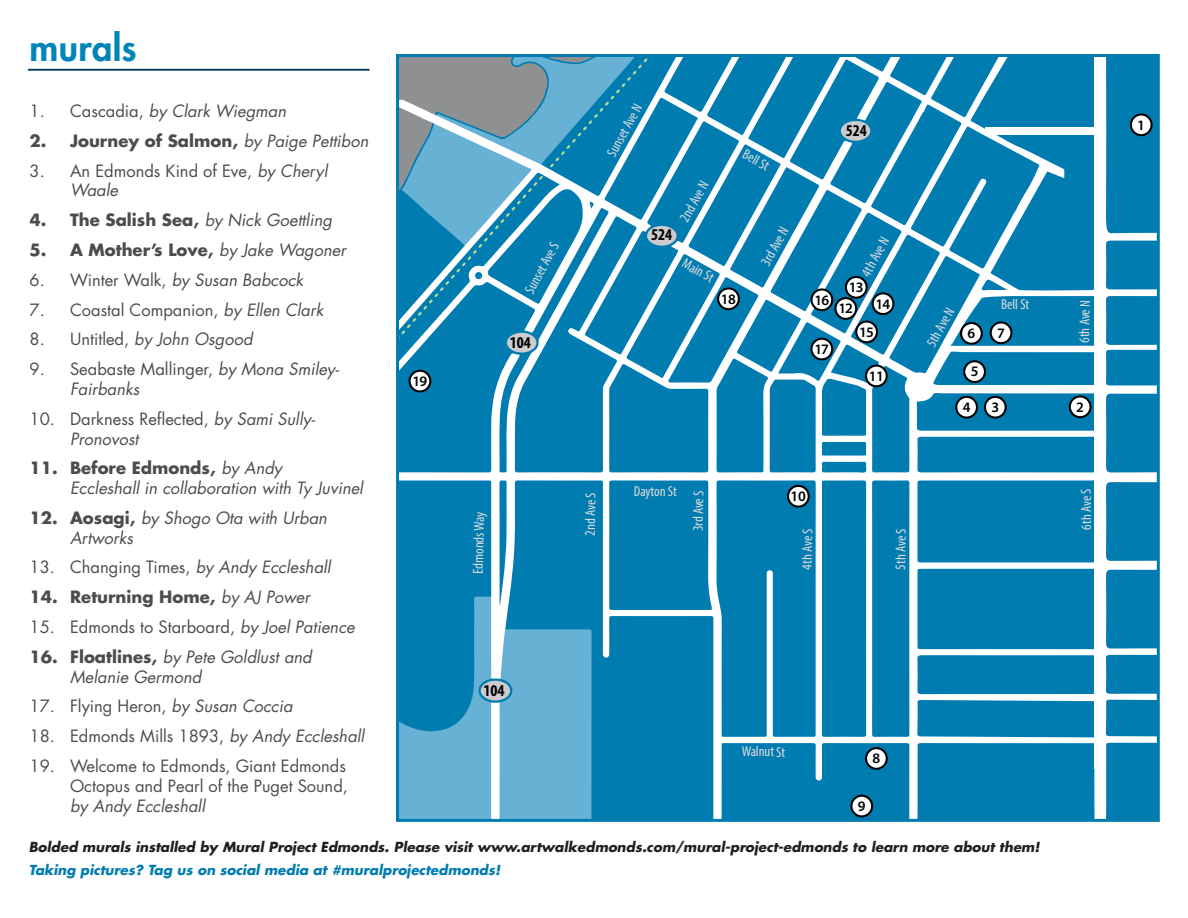
<style>
.page{position:relative;width:1188px;height:918px;background:#fff}
.page>*{position:absolute;margin:0;border:0;box-sizing:border-box;transform-origin:0 0}
.t1{font:800 36px "Futura Std";letter-spacing:.01em;color:#0085b8}
.t2{font:16.5px/19.8px "Futura Std";color:#4b4c4d}
.t3{font:italic 16.5px/19.8px "Futura Std";color:#4b4c4d}
.t4{font:700 16.5px "Futura Std";color:#4b4c4d}
.t5{font:700 condensed 16.5px "Myriad Pro";color:#000}
.t6{font:condensed 14.55px "Myriad Pro";letter-spacing:-.005em;color:#dedcdd}
.t7{font:600 14.55px "Myriad Pro";letter-spacing:-.05em;color:#000}
.t8{font:italic 700 13.5px "Futura Std";color:#231f20}
.t9{font:italic 700 13.5px "Futura Std";color:#007cb1}
.s1{font-style:normal}
.s2{font-weight:400;font-style:italic}
.s3{font-style:italic}
.s4{font-weight:700;font-style:normal}
</style>
<div class="page">
<svg style="left:592px;top:480px;width:121px;height:338px;background:#1385b6"></svg>
<div style="left:721px;top:743px;width:188px;height:75px;background:#007cb1"></div>
<div style="left:917px;top:480px;width:177px;height:82px;background:#007cb1"></div>
<div style="left:917px;top:569px;width:177px;height:80px;background:#007cb1"></div>
<div style="left:917px;top:743px;width:177px;height:75px;background:#007cb1"></div>
<div style="left:917px;top:655px;width:177px;height:39px;background:#007cb1"></div>
<div style="left:917px;top:700px;width:177px;height:37px;background:#007cb1"></div>
<svg style="left:609px;top:480px;width:207px;height:257px;background:#1386b6"></svg>
<div style="left:822px;top:480px;width:44px;height:257px;background:#007cb1"></div>
<div style="left:872px;top:480px;width:37px;height:257px;background:#007cb1"></div>
<svg style="left:400px;top:480px;width:192px;height:338px;background:#439ec6"></svg>
<svg style="left:865px;top:747px;width:23px;height:23px"></svg>
<div style="left:788px;top:486px;width:21px;height:21px;background:#fff;border-radius:50%"></div>
<div style="left:787px;top:485px;width:23px;height:23px;border:2px solid #000;border-radius:50%"></div>
<div style="left:850px;top:795px;width:23px;height:22px;background:#fff;border:2px solid #000;border-radius:50%"></div>
<svg style="left:400px;top:58px;width:756px;height:415px"></svg>
<div style="left:1106px;top:482px;width:50px;height:79px;background:#007cb1"></div>
<div style="left:1106px;top:570px;width:50px;height:79px;background:#007cb1"></div>
<div style="left:1106px;top:743px;width:50px;height:75px;background:#007cb1"></div>
<div style="left:1106px;top:655px;width:50px;height:39px;background:#007cb1"></div>
<div style="left:1106px;top:700px;width:50px;height:37px;background:#007cb1"></div>
<div style="left:1131px;top:114px;width:21px;height:21px;background:#fff;border-radius:50%"></div>
<div style="left:1130px;top:113px;width:23px;height:23px;border:2px solid #000;border-radius:50%"></div>
<div style="left:396px;top:54px;width:764px;height:768px;border:3px solid #007cb1"></div>
<hr style="left:28px;top:69px;width:342px;height:2px;background:#003a5d">
<p class="t1" style="left:30px;top:25px;width:108px">murals</p>
<p class="t3" style="left:30px;top:101px;width:258px"><span class="s1">1. Cascadia,</span> by Clark Wiegman</p>
<p class="t4" style="left:30px;top:130px;width:340px">2. Journey of Salmon, <span class="s2">by Paige Pettibon</span></p>
<p class="t2" style="left:70px;top:161px;width:259px;text-indent:-41px">3. An Edmonds Kind of Eve, <span class="s3">by Cheryl<br>Waale</span></p>
<p class="t4" style="left:30px;top:209px;width:304px">4. The Salish Sea, <span class="s2">by Nick Goettling</span></p>
<p class="t4" style="left:30px;top:239px;width:318px">5. A Mother’s Love, <span class="s2">by Jake Wagoner</span></p>
<p class="t3" style="left:30px;top:270px;width:275px"><span class="s1">6. Winter Walk,</span> by Susan Babcock</p>
<p class="t2" style="left:30px;top:300px;width:295px">7. Coastal Companion, <span class="s3">by Ellen Clark</span></p>
<p class="t3" style="left:30px;top:330px;width:224px"><span class="s1">8. Untitled,</span> by John Osgood</p>
<p class="t3" style="left:70px;top:359px;width:271px;text-indent:-41px"><span class="s1">9. Seabaste Mallinger,</span> by Mona Smiley-<br>Fairbanks</p>
<p class="t2" style="left:70px;top:409px;width:247px;text-indent:-41px">10. Darkness Reflected, <span class="s3">by Sami Sully-<br>Pronovost</span></p>
<p class="t3" style="left:70px;top:459px;width:294px;text-indent:-41px"><span class="s4">11. Before Edmonds,</span> by Andy<br>Eccleshall in collaboration with Ty Juvinel</p>
<p class="t3" style="left:70px;top:508px;width:258px;text-indent:-41px"><span class="s4">12. Aosagi,</span> by Shogo Ota with Urban<br>Artworks</p>
<p class="t2" style="left:30px;top:558px;width:303px">13. Changing Times, <span class="s3">by Andy Eccleshall</span></p>
<p class="t4" style="left:30px;top:586px;width:282px">14. Returning Home, <span class="s2">by AJ Power</span></p>
<p class="t2" style="left:30px;top:617px;width:327px">15. Edmonds to Starboard, <span class="s3">by Joel Patience</span></p>
<p class="t3" style="left:70px;top:647px;width:243px;text-indent:-41px"><span class="s4">16. Floatlines,</span> by Pete Goldlust and<br>Melanie Germond</p>
<p class="t2" style="left:30px;top:697px;width:265px">17. Flying Heron, <span class="s3">by Susan Coccia</span></p>
<p class="t2" style="left:30px;top:726px;width:336px">18. Edmonds Mills 1893, <span class="s3">by Andy Eccleshall</span></p>
<p class="t2" style="left:70px;top:756px;width:279px;text-indent:-41px">19. Welcome to Edmonds, Giant Edmonds<br>Octopus and Pearl of the Puget Sound, <span class="s3">by Andy Eccleshall</span></p>
<p class="t8" style="left:29px;top:838px;width:1012px">Bolded murals installed by Mural Project Edmonds. Please visit www.artwalkedmonds.com/mural-project-edmonds to learn more about them!</p>
<p class="t9" style="left:29px;top:861px;width:473px">Taking pictures? Tag us on social media at #muralprojectedmonds!</p>
<p class="t6" style="left:603px;top:151px;width:59px;rotate:-61deg">Sunset Ave N</p>
<p class="t5" style="left:846px;top:120px;width:23px">524</p>
<p class="t6" style="left:748px;top:145px;width:30px;rotate:29deg">Bell St</p>
<p class="t6" style="left:676px;top:217px;width:46px;rotate:-61deg">2nd Ave N</p>
<p class="t6" style="left:757px;top:261px;width:44px;rotate:-61deg">3rd Ave N</p>
<p class="t5" style="left:651px;top:224px;width:23px">524</p>
<p class="t6" style="left:857px;top:271px;width:44px;rotate:-61deg">4th Ave N</p>
<p class="t6" style="left:521px;top:288px;width:57px;rotate:-61deg">Sunset Ave S</p>
<p class="t6" style="left:688px;top:254px;width:35px;rotate:29deg">Main St</p>
<p class="t7" style="left:849px;top:278px;width:16px">13</p>
<p class="t7" style="left:721px;top:290px;width:16px">18</p>
<p class="t7" style="left:814px;top:291px;width:16px">16</p>
<p class="t7" style="left:814px;top:340px;width:16px">17</p>
<p class="t6" style="left:1001px;top:295px;width:30px">Bell St</p>
<p class="t7" style="left:876px;top:294px;width:16px">14</p>
<p class="t7" style="left:838px;top:299px;width:16px">12</p>
<p class="t6" style="left:923px;top:341px;width:44px;rotate:-61deg">5th Ave N</p>
<p class="t7" style="left:859px;top:323px;width:16px">15</p>
<p class="t7" style="left:968px;top:324px;width:9px">6</p>
<p class="t7" style="left:997px;top:323px;width:9px">7</p>
<p class="t5" style="left:510px;top:332px;width:23px">104</p>
<p class="t7" style="left:971px;top:362px;width:9px">5</p>
<p class="t7" style="left:869px;top:367px;width:17px">11</p>
<p class="t7" style="left:412px;top:372px;width:16px">19</p>
<p class="t7" style="left:963px;top:398px;width:9px">4</p>
<p class="t7" style="left:991px;top:398px;width:9px">3</p>
<p class="t6" style="left:634px;top:482px;width:44px;rotate:1deg">Dayton St</p>
<p class="t6" style="left:689px;top:531px;width:42px;rotate:-89deg">3rd Ave S</p>
<p class="t7" style="left:791px;top:487px;width:17px">10</p>
<p class="t6" style="left:581px;top:535px;width:45px;rotate:-89deg">2nd Ave S</p>
<p class="t6" style="left:469px;top:573px;width:63px;rotate:-88deg">Edmonds Way</p>
<p class="t6" style="left:798px;top:569px;width:42px;rotate:-89deg">4th Ave S</p>
<p class="t6" style="left:892px;top:569px;width:42px;rotate:-89deg">5th Ave S</p>
<p class="t5" style="left:483px;top:680px;width:23px">104</p>
<p class="t6" style="left:742px;top:742px;width:45px;rotate:1deg">Walnut St</p>
<p class="t7" style="left:872px;top:749px;width:9px">8</p>
<p class="t7" style="left:858px;top:797px;width:9px">9</p>
<p class="t6" style="left:1076px;top:343px;width:44px;rotate:-89deg">6th Ave N</p>
<p class="t7" style="left:1076px;top:398px;width:9px">2</p>
<p class="t6" style="left:1077px;top:530px;width:43px;rotate:-90deg">6th Ave S</p>
<p class="t7" style="left:1137px;top:115px;width:9px">1</p>
</div>
